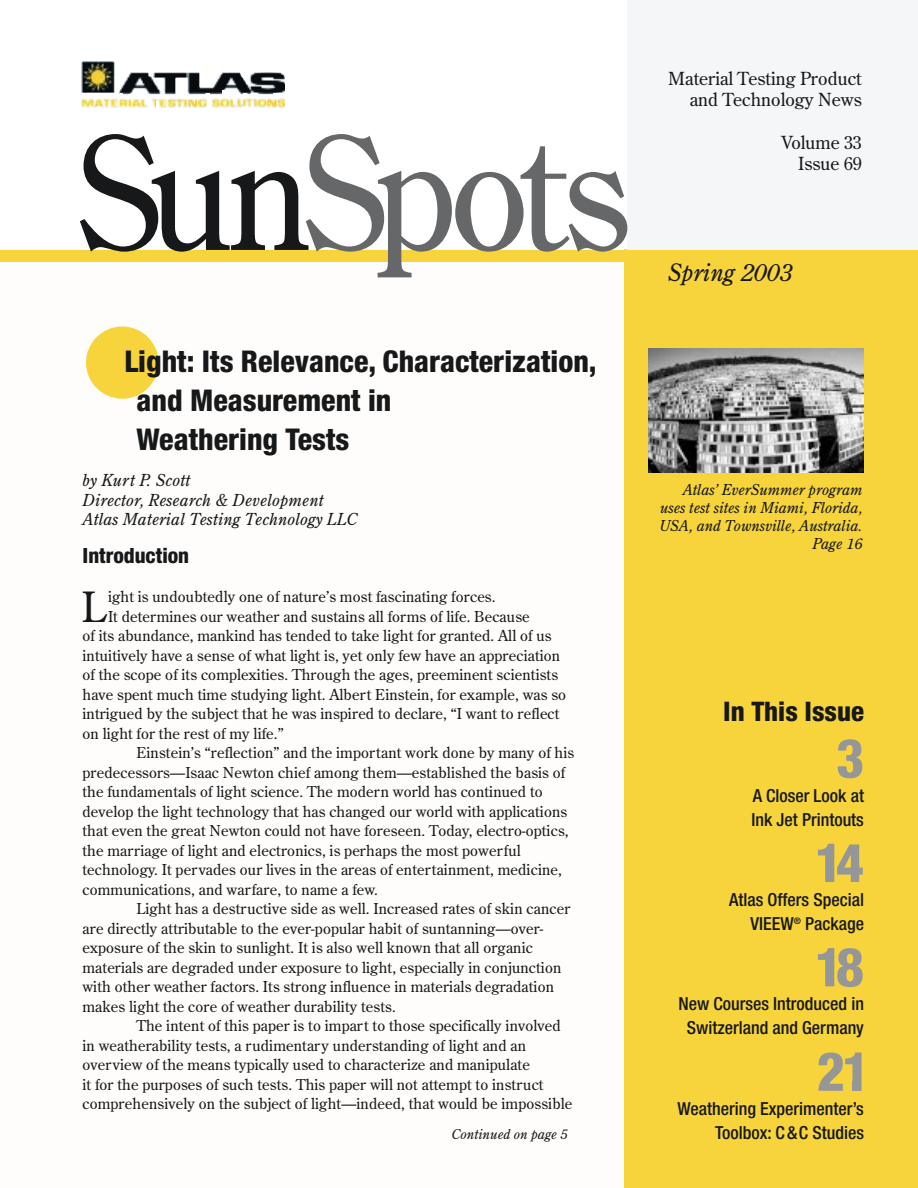
<style>
.page{position:relative;width:918px;height:1188px;background:#fff}
.page>*{position:absolute;margin:0;border:0;box-sizing:border-box;transform-origin:0 0}
.t1{font:156px "Century Old Style";letter-spacing:-.065em;color:#666768}
.t2{font:800 condensed 54px "Helvetica Neue";color:#959697}
.t3{font:41.55px "Century Old Style";color:#171819}
.t4{font:800 condensed 30px/39px "Helvetica Neue";color:#171819}
.t5{font:800 condensed 27px "Helvetica Neue";color:#171819}
.t6{font:italic 24px "Century Old Style";color:#171819}
.t7{font:800 condensed 21px "Helvetica Neue";color:#171819}
.t8{font:500 condensed 18px/24px "Helvetica Neue";color:#171819;text-align:right}
.t9{font:18px/21px "Century Old Style";color:#171819;text-align:right}
.t10{font:italic 16.5px/19.5px "Century Old Style";letter-spacing:.01em;color:#171819}
.t11{font:15px "Century Old Style";letter-spacing:.01em;color:#171819}
.t12{font:italic 15px/18px "Century Old Style";color:#171819;text-align:right}
.t13{font:italic 13.5px "Century Old Style";color:#171819}
.s1{color:#171819}
.s2{color:#f7d43b}
</style>
<div class="page">
<div style="left:0;top:250px;width:628px;height:938px;background:#fefdfb"></div>
<div style="left:624px;top:250px;width:294px;height:938px;background:#f7d43b"></div>
<div style="left:628px;top:0;width:290px;height:250px;background:#f5f6f8"></div>
<img style="left:648px;top:348px;width:216px;height:125px">
<div style="left:0;top:250px;width:628px;height:12px;background:#f7d43b"></div>
<img style="left:81px;top:61px;width:204px;height:47px">
<h1 class="t1" style="left:76px;top:130px;width:556px"><span class="s1">Sun</span>Spots</h1>
<h3 class="t4" style="left:136px;top:345px;width:462px;text-indent:-54px"><span class="s2">●</span>Light: Its Relevance, Characterization, and Measurement in<br>Weathering Tests</h3>
<p class="t10" style="left:82px;top:472px;width:276px">by Kurt P. Scott<br>Director, Research &amp; Development<br>Atlas Material Testing Technology LLC</p>
<h3 class="t7" style="left:82px;top:548px;width:108px">Introduction</h3>
<h3 class="t3" style="left:82px;top:590px;width:26px">L</h3>
<p class="t11" style="left:108px;top:591px;width:389px">ight is undoubtedly one of nature’s most fascinating forces.</p>
<p class="t11" style="left:108px;top:610px;width:423px">It determines our weather and sustains all forms of life. Because</p>
<p class="t11" style="left:82px;top:630px;width:471px">of its abundance, mankind has tended to take light for granted. All of us</p>
<p class="t11" style="left:82px;top:649px;width:479px">intuitively have a sense of what light is, yet only few have an appreciation</p>
<p class="t11" style="left:82px;top:669px;width:477px">of the scope of its complexities. Through the ages, preeminent scientists</p>
<p class="t11" style="left:82px;top:688px;width:485px">have spent much time studying light. Albert Einstein, for example, was so</p>
<p class="t11" style="left:82px;top:708px;width:479px">intrigued by the subject that he was inspired to declare, “I want to reflect</p>
<p class="t11" style="left:82px;top:727px;width:203px">on light for the rest of my life.”</p>
<p class="t11" style="left:136px;top:747px;width:439px">Einstein’s “reflection” and the important work done by many of his</p>
<p class="t11" style="left:82px;top:766px;width:484px">predecessors—Isaac Newton chief among them—established the basis of</p>
<p class="t11" style="left:82px;top:786px;width:462px">the fundamentals of light science. The modern world has continued to</p>
<p class="t11" style="left:82px;top:805px;width:486px">develop the light technology that has changed our world with applications</p>
<p class="t11" style="left:82px;top:825px;width:488px">that even the great Newton could not have foreseen. Today, electro-optics,</p>
<p class="t11" style="left:82px;top:844px;width:440px">the marriage of light and electronics, is perhaps the most powerful</p>
<p class="t11" style="left:82px;top:864px;width:481px">technology. It pervades our lives in the areas of entertainment, medicine,</p>
<p class="t11" style="left:82px;top:883px;width:297px">communications, and warfare, to name a few.</p>
<p class="t11" style="left:136px;top:903px;width:435px">Light has a destructive side as well. Increased rates of skin cancer</p>
<p class="t11" style="left:82px;top:922px;width:462px">are directly attributable to the ever-popular habit of suntanning—over-</p>
<p class="t11" style="left:82px;top:942px;width:452px">exposure of the skin to sunlight. It is also well known that all organic</p>
<p class="t11" style="left:82px;top:961px;width:480px">materials are degraded under exposure to light, especially in conjunction</p>
<p class="t11" style="left:82px;top:981px;width:473px">with other weather factors. Its strong influence in materials degradation</p>
<p class="t11" style="left:82px;top:1000px;width:315px">makes light the core of weather durability tests.</p>
<p class="t11" style="left:136px;top:1020px;width:426px">The intent of this paper is to impart to those specifically involved</p>
<p class="t11" style="left:82px;top:1039px;width:445px">in weatherability tests, a rudimentary understanding of light and an</p>
<p class="t11" style="left:82px;top:1059px;width:449px">overview of the means typically used to characterize and manipulate</p>
<p class="t11" style="left:82px;top:1078px;width:463px">it for the purposes of such tests. This paper will not attempt to instruct</p>
<p class="t11" style="left:82px;top:1098px;width:491px">comprehensively on the subject of light—indeed, that would be impossible</p>
<p class="t13" style="left:452px;top:1129px;width:118px">Continued on page 5</p>
<p class="t9" style="left:668px;top:69px;width:195px">Material Testing Product and Technology News</p>
<p class="t9" style="left:781px;top:133px;width:82px">Volume 33<br>Issue 69</p>
<h3 class="t6" style="left:668px;top:264px;width:126px">Spring 2003</h3>
<p class="t12" style="left:660px;top:482px;width:204px">Atlas’ EverSummer program uses test sites in Miami, Florida,<br>USA, and Townsville, Australia.<br>Page 16</p>
<h3 class="t5" style="left:723px;top:702px;width:142px">In This Issue</h3>
<h2 class="t2" style="left:836px;top:739px;width:30px">3</h2>
<p class="t8" style="left:752px;top:785px;width:114px;text-align:left">A Closer Look at<br>Ink Jet Printouts</p>
<h2 class="t2" style="left:815px;top:843px;width:51px">14</h2>
<p class="t8" style="left:729px;top:889px;width:136px">Atlas Offers Special<br>VIEEW<sup>®</sup> Package</p>
<h2 class="t2" style="left:815px;top:948px;width:51px">18</h2>
<p class="t8" style="left:678px;top:994px;width:187px;text-align:center">New Courses Introduced in<br>Switzerland and Germany</p>
<h2 class="t2" style="left:817px;top:1052px;width:55px">2 1.</h2>
<p class="t8" style="left:677px;top:1098px;width:188px">Weathering Experimenter’s<br>Toolbox: C &amp;C Studies</p>
</div>
